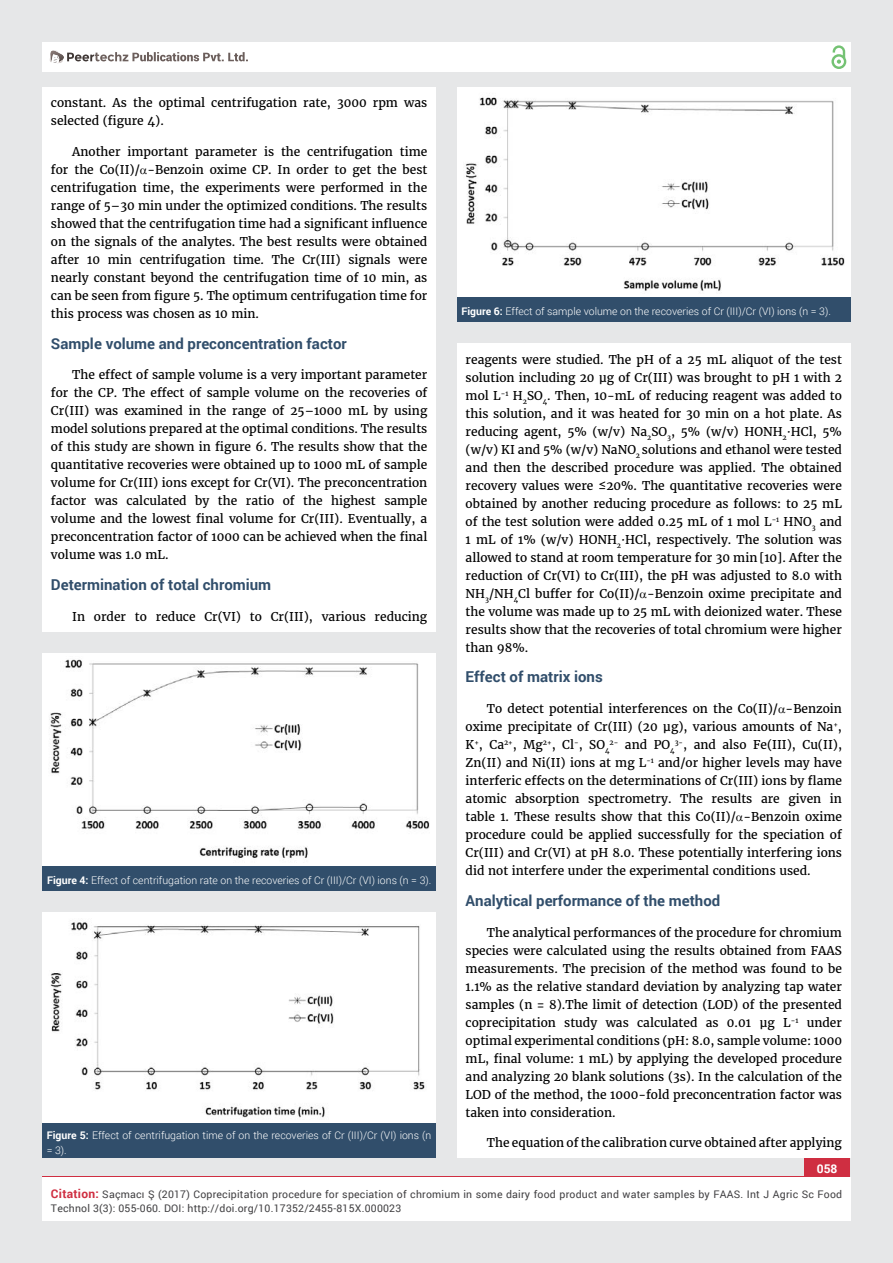
<style>
.page{position:relative;width:893px;height:1263px;background:#e6e7e8}
.page>*{position:absolute;margin:0;border:0;box-sizing:border-box;transform-origin:0 0}
.t1{font:700 15px "Roboto";color:#314e6b}
.t2{font:12px/18px "Merriweather";color:#000;text-align:justify}
.t3{font:700 12px "Roboto";color:#fff}
.t4{font:300 10.5px/15px "Roboto";color:#fff}
.t5{font:10.5px/13.5px "Roboto";letter-spacing:.02em;color:#414042}
.s1{font-weight:700}
.s2{font-weight:700;font-size:12px;color:#cf2e41}
</style>
<div class="page">
<div style="left:42px;top:43px;width:808px;height:29px;background:#fff"></div>
<div style="left:831px;top:54px;width:15px;height:15px;border:2px solid #74c273;border-radius:50%"></div>
<svg style="left:831px;top:45px;width:15px;height:19px"></svg>
<div style="left:804px;top:1157px;width:46px;height:43px;background:#cf2e41"></div>
<svg style="left:49px;top:50px;width:199px;height:14px"></svg>
<div style="left:42px;top:1177px;width:809px;height:43px;background:#fff"></div>
<div style="left:42px;top:87px;width:394px;height:544px;background:#fff"></div>
<div style="left:457px;top:343px;width:393px;height:815px;background:#fff"></div>
<div style="left:43px;top:653px;width:393px;height:213px;background:#fff"></div>
<div style="left:43px;top:866px;width:393px;height:25px;background:#314e6b"></div>
<img style="left:49px;top:659px;width:381px;height:200px">
<div style="left:457px;top:87px;width:393px;height:210px;background:#fff"></div>
<div style="left:457px;top:297px;width:393px;height:25px;background:#314e6b"></div>
<img style="left:465px;top:97px;width:379px;height:194px">
<div style="left:42px;top:912px;width:394px;height:211px;background:#fff"></div>
<div style="left:42px;top:1123px;width:394px;height:35px;background:#314e6b"></div>
<img style="left:50px;top:922px;width:375px;height:196px">
<p class="t2" style="left:51px;top:94px;width:378px">constant. As the optimal centrifugation rate, 3000 rpm was selected (figure 4).</p>
<p class="t2" style="left:51px;top:143px;width:378px;text-indent:21px">Another important parameter is the centrifugation time for the Co(II)/ -Benzoin oxime CP. In order to get the best centrifugation time, the experiments were performed in the range of 5–30 min under the optimized conditions. The results showed that the centrifugation time had a significant influence on the signals of the analytes. The best results were obtained after 10 min centrifugation time. The Cr(III) signals were nearly constant beyond the centrifugation time of 10 min, as can be seen from figure 5. The optimum centrifugation time for this process was chosen as 10 min.</p>
<p class="t1" style="left:51px;top:333px;width:297px">Sample volume and preconcentration factor</p>
<p class="t2" style="left:51px;top:366px;width:378px;text-indent:21px">The effect of sample volume is a very important parameter for the CP. The effect of sample volume on the recoveries of Cr(III) was examined in the range of 25–1000 mL by using model solutions prepared at the optimal conditions. The results of this study are shown in figure 6. The results show that the quantitative recoveries were obtained up to 1000 mL of sample volume for Cr(III) ions except for Cr(VI). The preconcentration factor was calculated by the ratio of the highest sample volume and the lowest final volume for Cr(III). Eventually, a preconcentration factor of 1000 can be achieved when the final volume was 1.0 mL.</p>
<p class="t1" style="left:51px;top:574px;width:222px">Determination of total chromium</p>
<p class="t2" style="left:72px;top:608px;width:357px">In order to reduce Cr(VI) to Cr(III), various reducing</p>
<p class="t4" style="left:47px;top:873px;width:386px"><span class="s1">Figure 4:</span> Effect of centrifugation rate on the recoveries of Cr (III)/Cr (VI) ions (n = 3).</p>
<p class="t4" style="left:47px;top:1127px;width:386px"><span class="s1">Figure 5:</span> Effect of centrifugation time of on the recoveries of Cr (III)/Cr (VI) ions (n = 3).</p>
<p class="t4" style="left:461px;top:304px;width:371px"><span class="s1">Figure 6:</span> Effect of sample volume on the recoveries of Cr (III)/Cr (VI) ions (n = 3).</p>
<p class="t2" style="left:466px;top:350px;width:378px">reagents were studied. The pH of a 25 mL aliquot of the test solution including 20 μg of Cr(III) was brought to pH 1 with 2 mol L<sup>−1</sup> H<sub>2</sub>SO<sub>4</sub>. Then, 10-mL of reducing reagent was added to this solution, and it was heated for 30 min on a hot plate. As reducing agent, 5% (w/v) Na<sub>2</sub>SO<sub>3</sub>, 5% (w/v) HONH<sub>2</sub>·HCl, 5% (w/v) KI and 5% (w/v) NaNO<sub>2</sub> solutions and ethanol were tested and then the described procedure was applied. The obtained recovery values were ≤20%. The quantitative recoveries were obtained by another reducing procedure as follows: to 25 mL of the test solution were added 0.25 mL of 1 mol L<sup>−1</sup> HNO<sub>3</sub> and 1 mL of 1% (w/v) HONH<sub>2</sub>·HCl, respectively. The solution was allowed to stand at room temperature for 30 min [10]. After the reduction of Cr(VI) to Cr(III), the pH was adjusted to 8.0 with NH<sub>3</sub>/NH<sub>4</sub>Cl buffer for Co(II)/ -Benzoin oxime precipitate and the volume was made up to 25 mL with deionized water. These results show that the recoveries of total chromium were higher than 98%.</p>
<p class="t1" style="left:466px;top:667px;width:139px">Effect of matrix ions</p>
<p class="t2" style="left:466px;top:700px;width:378px;text-indent:21px">To detect potential interferences on the Co(II)/ -Benzoin oxime precipitate of Cr(III) (20 μg), various amounts of Na<sup>+</sup>, K<sup>+</sup>, Ca<sup>2+</sup>, Mg<sup>2+</sup>, Cl<sup>−</sup>, SO<sub>4</sub><sup>2−</sup> and PO<sub>4</sub><sup>3-</sup>, and also Fe(III), Cu(II), Zn(II) and Ni(II) ions at mg L<sup>-1</sup> and/or higher levels may have interferic effects on the determinations of Cr(III) ions by flame atomic absorption spectrometry. The results are given in table 1. These results show that this Co(II)/ -Benzoin oxime procedure could be applied successfully for the speciation of Cr(III) and Cr(VI) at pH 8.0. These potentially interfering ions did not interfere under the experimental conditions used.</p>
<p class="t1" style="left:466px;top:890px;width:256px">Analytical performance of the method</p>
<p class="t2" style="left:466px;top:923px;width:378px;text-indent:21px">The analytical performances of the procedure for chromium species were calculated using the results obtained from FAAS measurements. The precision of the method was found to be 1.1% as the relative standard deviation by analyzing tap water samples (n = 8).The limit of detection (LOD) of the presented coprecipitation study was calculated as 0.01 μg L<sup>−1</sup> under optimal experimental conditions (pH: 8.0, sample volume: 1000 mL, final volume: 1 mL) by applying the developed procedure and analyzing 20 blank solutions (3s). In the calculation of the LOD of the method, the 1000-fold preconcentration factor was taken into consideration.</p>
<p class="t2" style="left:487px;top:1134px;width:357px">The equation of the calibration curve obtained after applying</p>
<p class="t3" style="left:817px;top:1161px;width:22px">058</p>
<p class="t5" style="left:51px;top:1188px;width:793px"><span class="s2">Citation:</span> Saçmacı Ş (2017) Coprecipitation procedure for speciation of chromium in some dairy food product and water samples by FAAS. Int J Agric Sc Food<br>Technol 3(3): 055-060. DOI: http://doi.org/10.17352/2455-815X.000023</p>
</div>
